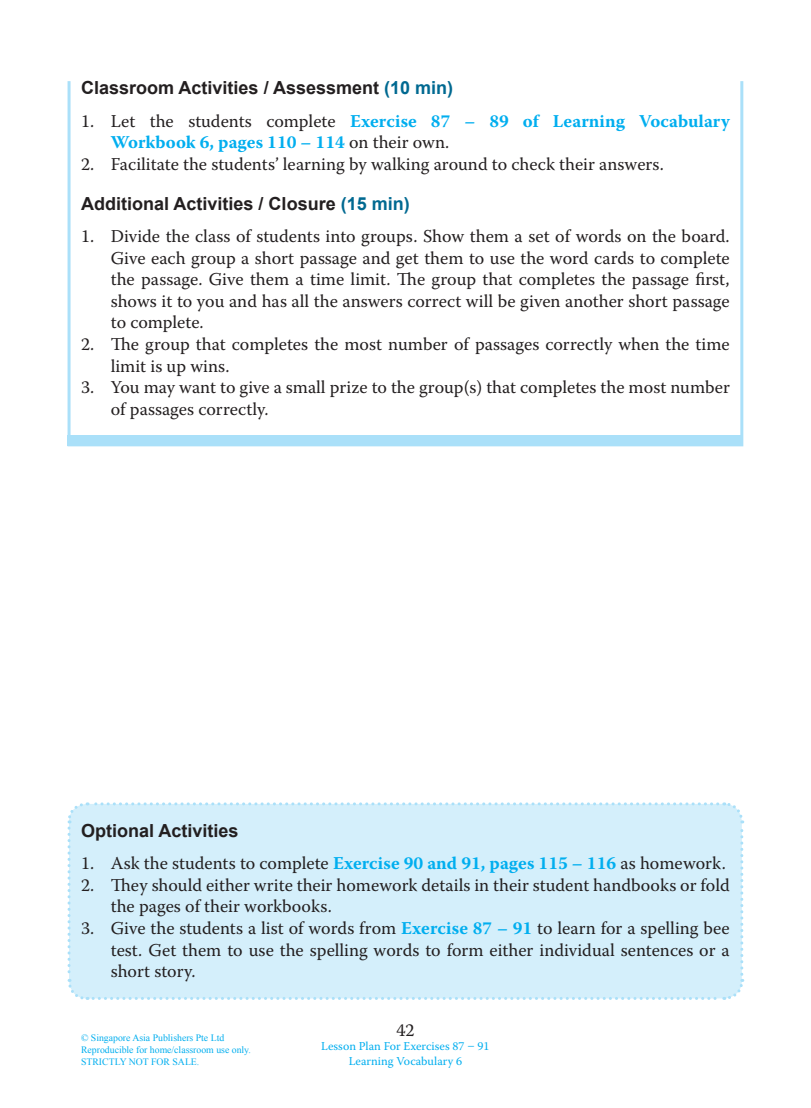
<style>
.page{position:relative;width:811px;height:1108px;background:#fff}
.page>*{position:absolute;margin:0;border:0;box-sizing:border-box;transform-origin:0 0}
._1{font:18px/21.6px "Warnock Pro";color:#231f20}
.little_title{font:700 18px "Arial";color:#231f20}
._1-2{font:700 18px/21.6px "Warnock Pro";color:#00aeef}
.t1{font:12px "Warnock Pro";color:#00aeef}
.t2{font:9.75px/11.7px "Times New Roman";color:#00aeef}
.s1{color:#006991}
.s2{font-weight:400;color:#231f20}
.s3{font-weight:700;color:#00aeef}
</style>
<div class="page">
<svg style="left:67px;top:81px;width:677px;height:366px"></svg>
<div style="left:67px;top:435px;width:675px;height:11px;background:#aae0f9"></div>
<div style="left:67px;top:802px;width:677px;height:198px;background:#d4effb"></div>
<svg style="left:338px;top:193px;width:74px;height:24px"></svg>
<p class="little_title" style="left:81px;top:76px;width:373px">Classroom Activities / Assessment <span class="s1">(10 min)</span></p>
<p class="_1-2" style="left:111px;top:110px;width:620px;text-indent:-30px"><span class="s2">1. Let the students complete</span> Exercise 87 – 89 of Learning Vocabulary<br>Workbook 6, pages 110 – 114 <span class="s2">on their own.</span></p>
<p class="_1" style="left:81px;top:153px;width:584px">2. Facilitate the students’ learning by walking around to check their answers.</p>
<p class="little_title" style="left:81px;top:191px;width:330px">Additional Activities / Closure <span class="s1">(15 min)</span></p>
<p class="_1" style="left:111px;top:225px;width:620px;text-align:justify;text-indent:-30px">1. Divide the class of students into groups. Show them a set of words on the board.<br>Give each group a short passage and get them to use the word cards to complete the passage. Give them a time limit. The group that completes the passage first, shows it to you and has all the answers correct will be given another short passage to complete.</p>
<p class="_1" style="left:111px;top:333px;width:620px;text-indent:-30px">2. The group that completes the most number of passages correctly when the time limit is up wins.</p>
<p class="_1" style="left:111px;top:376px;width:620px;text-indent:-30px">3. You may want to give a small prize to the group(s) that completes the most number of passages correctly.</p>
<p class="little_title" style="left:81px;top:818px;width:159px">Optional Activities</p>
<p class="_1" style="left:81px;top:851px;width:646px">1. Ask the students to complete <span class="s3">Exercise 90 and 91, pages 115 – 116</span> as homework.</p>
<p class="_1" style="left:111px;top:873px;width:620px;text-indent:-30px">2. They should either write their homework details in their student handbooks or fold the pages of their workbooks.</p>
<p class="_1" style="left:111px;top:916px;width:620px;text-align:justify;text-indent:-30px">3. Give the students a list of words from <span class="s3">Exercise 87 – 91</span> to learn for a spelling bee test. Get them to use the spelling words to form either individual sentences or a short story.</p>
<p class="t2" style="left:81px;top:1031px;width:171px">© Singapore Asia Publishers Pte Ltd<br>Reproducible for home/classroom use only.<br>STRICTLY NOT FOR SALE.</p>
<p class="_1" style="left:396px;top:1018px;width:20px">42</p>
<p class="t1" style="left:321px;top:1038px;width:170px">Lesson Plan For Exercises 87 – 91</p>
<p class="t1" style="left:348px;top:1052px;width:115px">Learning Vocabulary 6</p>
</div>
